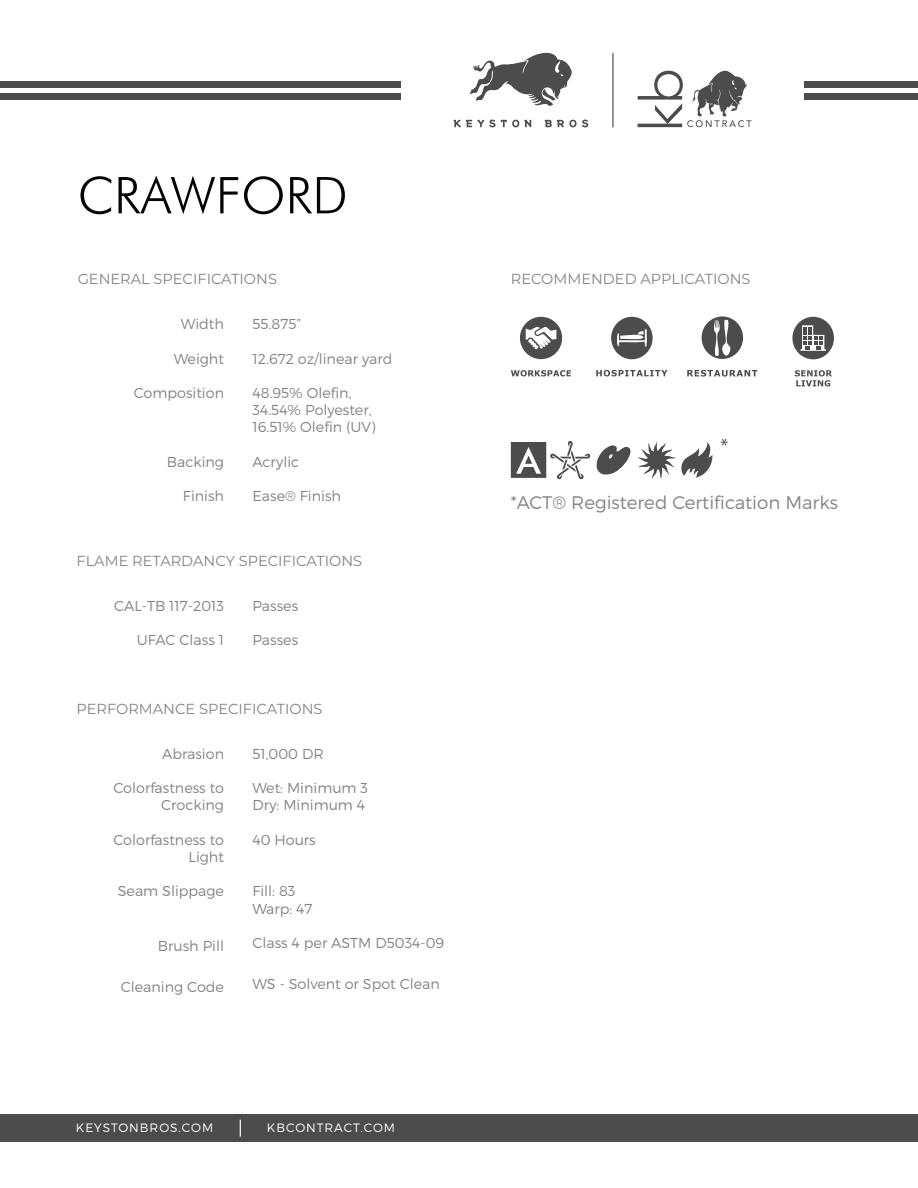
<style>
.page{position:relative;width:918px;height:1188px;background:#fff}
.page>*{position:absolute;margin:0;border:0;box-sizing:border-box;transform-origin:0 0}
.t1{font:300 50.7px "Futura BT";color:#040503}
.t2{font:300 18.15px "Montserrat";color:#818386}
.t3{font:14.55px "Montserrat";color:#818386}
.t4{font:300 14.4px/17.2px "Montserrat";color:#818386;text-align:right}
.t5{font:300 12.15px "Montserrat";letter-spacing:.08em;color:#fff}
</style>
<div class="page">
<div style="left:0;top:1115px;width:918px;height:27px;background:#4b4c4d"></div>
<svg style="left:240px;top:1120px;width:1px;height:17px"></svg>
<svg style="left:611px;top:317px;width:42px;height:42px"></svg>
<svg style="left:596px;top:370px;width:71px;height:6px"></svg>
<svg style="left:687px;top:370px;width:70px;height:7px"></svg>
<svg style="left:702px;top:316px;width:41px;height:43px"></svg>
<svg style="left:795px;top:370px;width:37px;height:16px"></svg>
<svg style="left:520px;top:317px;width:42px;height:42px"></svg>
<svg style="left:511px;top:370px;width:60px;height:6px"></svg>
<svg style="left:792px;top:317px;width:42px;height:42px"></svg>
<svg style="left:638px;top:441px;width:74px;height:38px"></svg>
<svg style="left:511px;top:441px;width:79px;height:38px"></svg>
<svg style="left:597px;top:445px;width:33px;height:30px"></svg>
<svg style="left:721px;top:439px;width:7px;height:7px"></svg>
<div style="left:0;top:93px;width:400px;height:6px;background:#4b4c4d"></div>
<div style="left:0;top:81px;width:400px;height:6px;background:#4b4c4d"></div>
<div style="left:805px;top:93px;width:113px;height:6px;background:#4b4c4d"></div>
<div style="left:805px;top:81px;width:113px;height:6px;background:#4b4c4d"></div>
<hr style="left:612px;top:53px;width:2px;height:74px;background:#4b4c4d">
<svg style="left:470px;top:52px;width:102px;height:54px"></svg>
<svg style="left:454px;top:120px;width:77px;height:7px"></svg>
<svg style="left:545px;top:120px;width:43px;height:7px"></svg>
<svg style="left:638px;top:70px;width:114px;height:57px"></svg>
<p class="t1" style="left:78px;top:165px;width:272px">CRAWFORD</p>
<p class="t3" style="left:78px;top:269px;width:201px">GENERAL SPECIFICATIONS</p>
<p class="t4" style="left:181px;top:315px;width:45px">Width</p>
<p class="t4" style="left:174px;top:350px;width:52px">Weight</p>
<p class="t4" style="left:134px;top:384px;width:92px">Composition</p>
<p class="t4" style="left:167px;top:453px;width:59px">Backing</p>
<p class="t4" style="left:183px;top:487px;width:43px">Finish</p>
<p class="t4" style="left:253px;top:315px;width:50px">55.875”</p>
<p class="t4" style="left:253px;top:350px;width:141px">12.672 oz/linear yard</p>
<p class="t4" style="left:253px;top:384px;width:101px">48.95% Olefin,</p>
<p class="t4" style="left:253px;top:401px;width:121px">34.54% Polyester,</p>
<p class="t4" style="left:253px;top:419px;width:125px">16.51% Olefin (UV)</p>
<p class="t4" style="left:253px;top:453px;width:48px">Acrylic</p>
<p class="t4" style="left:253px;top:487px;width:90px">Ease® Finish</p>
<p class="t3" style="left:76px;top:551px;width:287px">FLAME RETARDANCY SPECIFICATIONS</p>
<p class="t4" style="left:114px;top:597px;width:112px">CAL-TB 117-2013</p>
<p class="t4" style="left:137px;top:632px;width:89px">UFAC Class 1</p>
<p class="t4" style="left:252px;top:597px;width:47px">Passes</p>
<p class="t4" style="left:252px;top:632px;width:47px">Passes</p>
<p class="t3" style="left:76px;top:699px;width:247px">PERFORMANCE SPECIFICATIONS</p>
<p class="t4" style="left:162px;top:745px;width:63px">Abrasion</p>
<p class="t4" style="left:114px;top:779px;width:112px">Colorfastness to<br>Crocking</p>
<p class="t4" style="left:114px;top:831px;width:112px">Colorfastness to<br>Light</p>
<p class="t4" style="left:118px;top:882px;width:108px">Seam Slippage</p>
<p class="t4" style="left:158px;top:937px;width:68px">Brush Pill</p>
<p class="t4" style="left:121px;top:978px;width:105px">Cleaning Code</p>
<p class="t4" style="left:252px;top:745px;width:73px">51,000 DR</p>
<p class="t4" style="left:252px;top:779px;width:117px">Wet: Minimum 3</p>
<p class="t4" style="left:252px;top:796px;width:114px">Dry: Minimum 4</p>
<p class="t4" style="left:252px;top:831px;width:65px">40 Hours</p>
<p class="t4" style="left:252px;top:882px;width:45px">Fill: 83</p>
<p class="t4" style="left:252px;top:900px;width:62px">Warp: 47</p>
<p class="t4" style="left:252px;top:934px;width:193px">Class 4 per ASTM D5034-09</p>
<p class="t4" style="left:252px;top:975px;width:189px">WS - Solvent or Spot Clean</p>
<p class="t5" style="left:76px;top:1121px;width:139px">KEYSTONBROS.COM</p>
<p class="t5" style="left:267px;top:1121px;width:130px">KBCONTRACT.COM</p>
<p class="t3" style="left:511px;top:269px;width:241px">RECOMMENDED APPLICATIONS</p>
<p class="t2" style="left:511px;top:491px;width:329px">*ACT® Registered Certification Marks</p>
</div>
